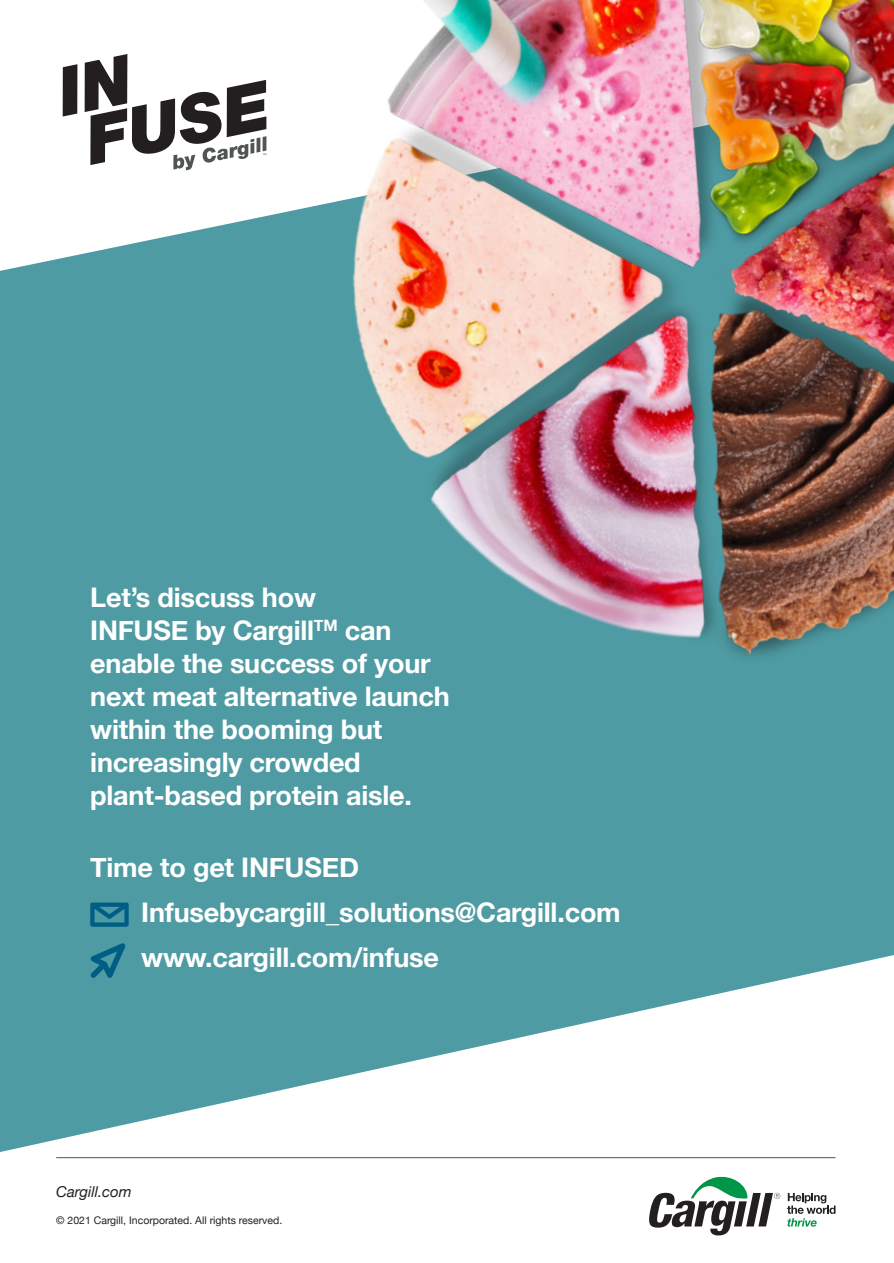
<style>
.page{position:relative;width:894px;height:1263px;background:#fff}
.page>*{position:absolute;margin:0;border:0;box-sizing:border-box;transform-origin:0 0}
.t1{font:700 27px/33px "Helvetica Neue";letter-spacing:-.01em;color:#fff}
.t2{font:italic 15px "Helvetica Neue";color:#231f20}
.FOOTNOTES{font:10.5px "Helvetica Neue";color:#231f20}
</style>
<div class="page">
<svg style="left:0;top:859px;width:893px;height:293px;fill:#4f9ba3"></svg>
<hr style="left:56px;top:1157px;width:779px;height:1px;background:#505453">
<svg style="left:649px;top:1176px;width:131px;height:59px"></svg>
<svg style="left:787px;top:1193px;width:48px;height:33px"></svg>
<svg style="left:90px;top:902px;width:39px;height:24px"></svg>
<svg style="left:91px;top:943px;width:34px;height:35px"></svg>
<img style="left:0;top:0;width:893px;height:859px">
<p class="t1" style="left:90px;top:581px;width:361px">Let’s discuss how<br>INFUSE by Cargill<sup>TM</sup> can enable the success of your next meat alternative launch within the booming but increasingly crowded plant-based protein aisle.</p>
<p class="t1" style="left:90px;top:851px;width:270px">Time to get INFUSED</p>
<p class="t1" style="left:141px;top:896px;width:481px">Infusebycargill_solutions@Cargill.com</p>
<p class="t1" style="left:141px;top:941px;width:299px">www.cargill.com/infuse</p>
<p class="t2" style="left:56px;top:1180px;width:77px">Cargill.com</p>
<p class="FOOTNOTES" style="left:56px;top:1212px;width:227px">© 2021 Cargill, Incorporated. All rights reserved.</p>
</div>
